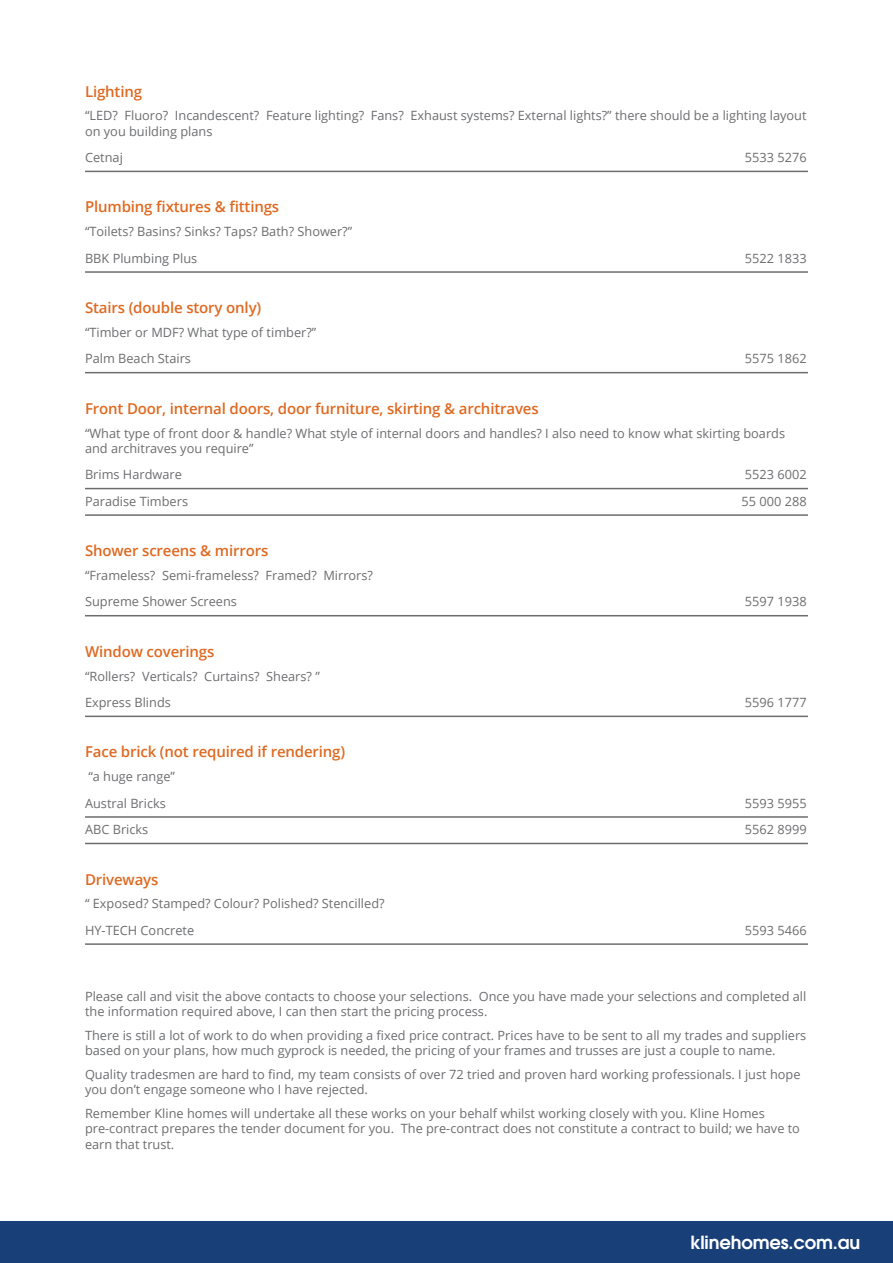
<style>
.page{position:relative;width:893px;height:1263px;background:#fff}
.page>*{position:absolute;margin:0;border:0;box-sizing:border-box;transform-origin:0 0}
.t1{font:600 18px "Avant Garde";letter-spacing:-.01em;color:#fff}
.t2{font:600 15px "Open Sans";letter-spacing:-.01em;color:#df6921}
.MAIN_BODY{font:12.75px/15.3px "Open Sans";color:#6c6d70}
</style>
<div class="page">
<div style="left:0;top:1221px;width:893px;height:42px;background:#193f78"></div>
<hr style="left:85px;top:171px;width:723px;height:1px;background:#6c6d70">
<hr style="left:85px;top:271px;width:723px;height:2px;background:#6c6d70">
<hr style="left:85px;top:372px;width:723px;height:1px;background:#6c6d70">
<hr style="left:85px;top:488px;width:723px;height:1px;background:#6c6d70">
<hr style="left:85px;top:514px;width:723px;height:2px;background:#6c6d70">
<hr style="left:85px;top:615px;width:723px;height:1px;background:#6c6d70">
<hr style="left:85px;top:716px;width:723px;height:1px;background:#6c6d70">
<hr style="left:85px;top:816px;width:723px;height:2px;background:#6c6d70">
<hr style="left:85px;top:843px;width:723px;height:1px;background:#6c6d70">
<hr style="left:85px;top:943px;width:723px;height:2px;background:#6c6d70">
<p class="t2" style="left:85px;top:81px;width:59px">Lighting</p>
<p class="MAIN_BODY" style="left:85px;top:108px;width:723px">“LED? Fluoro? Incandescent? Feature lighting? Fans? Exhaust systems? External lights?” there should be a lighting layout on you building plans</p>
<p class="MAIN_BODY" style="left:85px;top:150px;width:39px">Cetnaj</p>
<p class="MAIN_BODY" style="left:745px;top:150px;width:63px">5533 5276</p>
<p class="t2" style="left:85px;top:197px;width:196px">Plumbing fixtures &amp; fittings</p>
<p class="MAIN_BODY" style="left:85px;top:224px;width:269px">“Toilets? Basins? Sinks? Taps? Bath? Shower?”</p>
<p class="MAIN_BODY" style="left:85px;top:250px;width:114px">BBK Plumbing Plus</p>
<p class="MAIN_BODY" style="left:745px;top:250px;width:63px">5522 1833</p>
<p class="t2" style="left:85px;top:297px;width:178px">Stairs (double story only)</p>
<p class="MAIN_BODY" style="left:85px;top:324px;width:233px">“Timber or MDF? What type of timber?”</p>
<p class="MAIN_BODY" style="left:85px;top:351px;width:107px">Palm Beach Stairs</p>
<p class="MAIN_BODY" style="left:745px;top:351px;width:63px">5575 1862</p>
<p class="t2" style="left:85px;top:398px;width:455px">Front Door, internal doors, door furniture, skirting &amp; architraves</p>
<p class="MAIN_BODY" style="left:85px;top:425px;width:702px">“What type of front door &amp; handle? What style of internal doors and handles? I also need to know what skirting boards and architraves you require”</p>
<p class="MAIN_BODY" style="left:85px;top:467px;width:98px">Brims Hardware</p>
<p class="MAIN_BODY" style="left:745px;top:467px;width:63px">5523 6002</p>
<p class="MAIN_BODY" style="left:85px;top:493px;width:105px">Paradise Timbers</p>
<p class="MAIN_BODY" style="left:742px;top:493px;width:66px">55 000 288</p>
<p class="t2" style="left:85px;top:540px;width:185px">Shower screens &amp; mirrors</p>
<p class="MAIN_BODY" style="left:85px;top:567px;width:289px">“Frameless? Semi-frameless? Framed? Mirrors?</p>
<p class="MAIN_BODY" style="left:85px;top:594px;width:153px">Supreme Shower Screens</p>
<p class="MAIN_BODY" style="left:745px;top:594px;width:63px">5597 1938</p>
<p class="t2" style="left:85px;top:641px;width:131px">Window coverings</p>
<p class="MAIN_BODY" style="left:85px;top:668px;width:236px">“Rollers? Verticals? Curtains? Shears? ”</p>
<p class="MAIN_BODY" style="left:85px;top:694px;width:87px">Express Blinds</p>
<p class="MAIN_BODY" style="left:745px;top:694px;width:63px">5596 1777</p>
<p class="t2" style="left:85px;top:742px;width:262px">Face brick (not required if rendering)</p>
<p class="MAIN_BODY" style="left:88px;top:769px;width:88px">“a huge range”</p>
<p class="MAIN_BODY" style="left:85px;top:795px;width:82px">Austral Bricks</p>
<p class="MAIN_BODY" style="left:745px;top:795px;width:63px">5593 5955</p>
<p class="MAIN_BODY" style="left:85px;top:822px;width:65px">ABC Bricks</p>
<p class="MAIN_BODY" style="left:745px;top:822px;width:63px">5562 8999</p>
<p class="t2" style="left:85px;top:869px;width:75px">Driveways</p>
<p class="MAIN_BODY" style="left:85px;top:896px;width:301px">“ Exposed? Stamped? Colour? Polished? Stencilled?</p>
<p class="MAIN_BODY" style="left:85px;top:922px;width:111px">HY-TECH Concrete</p>
<p class="MAIN_BODY" style="left:745px;top:922px;width:63px">5593 5466</p>
<p class="MAIN_BODY" style="left:85px;top:988px;width:723px">Please call and visit the above contacts to choose your selections. Once you have made your selections and completed all the information required above, I can then start the pricing process.</p>
<p class="MAIN_BODY" style="left:85px;top:1027px;width:723px">There is still a lot of work to do when providing a fixed price contract. Prices have to be sent to all my trades and suppliers based on your plans, how much gyprock is needed, the pricing of your frames and trusses are just a couple to name.</p>
<p class="MAIN_BODY" style="left:85px;top:1066px;width:717px">Quality tradesmen are hard to find, my team consists of over 72 tried and proven hard working professionals. I just hope you don’t engage someone who I have rejected.</p>
<p class="MAIN_BODY" style="left:85px;top:1105px;width:716px">Remember Kline homes will undertake all these works on your behalf whilst working closely with you. Kline Homes pre-contract prepares the tender document for you. The pre-contract does not constitute a contract to build; we have to earn that trust.</p>
<p class="t1" style="left:690px;top:1230px;width:171px">klinehomes.com.au</p>
</div>
